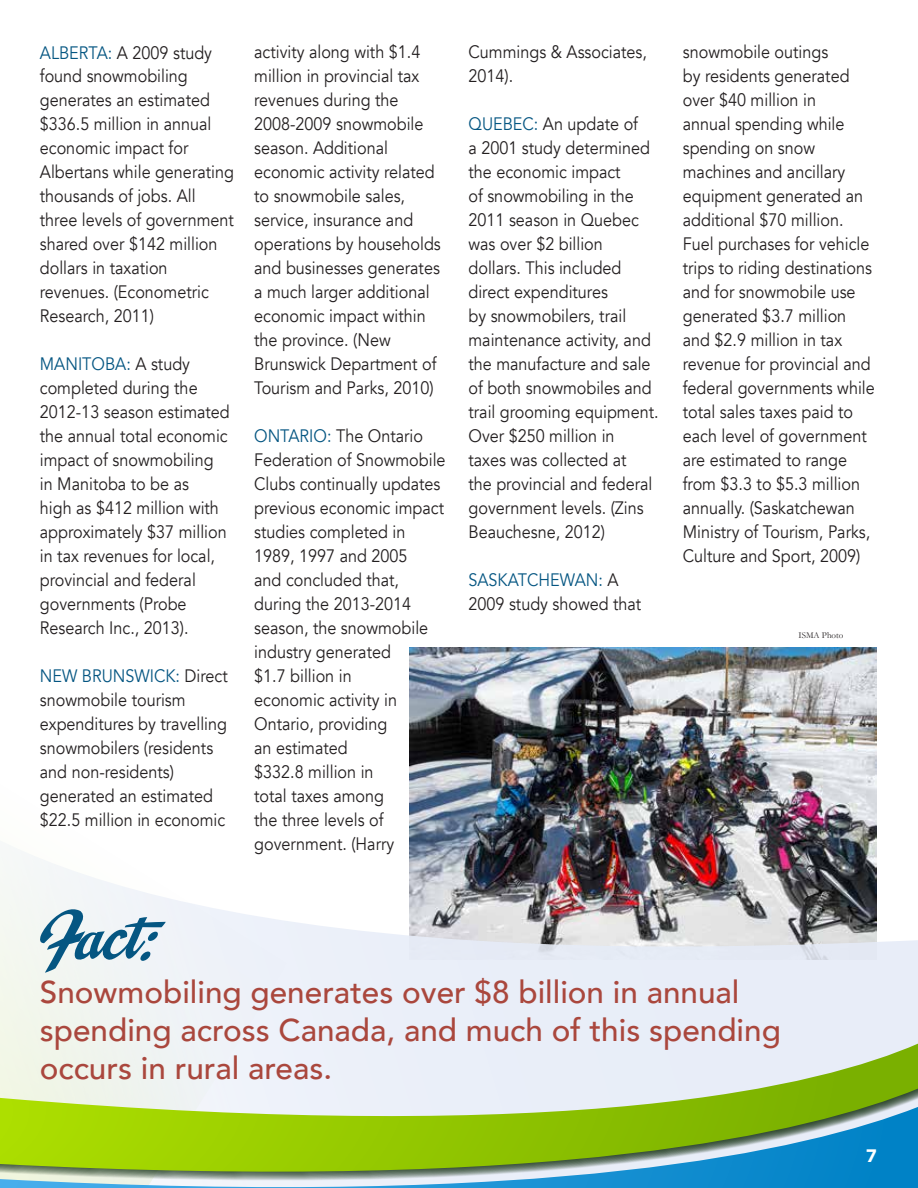
<style>
.page{position:relative;width:918px;height:1188px;background:#fff}
.page>*{position:absolute;margin:0;border:0;box-sizing:border-box;transform-origin:0 0}
.t1{font:72px "CC Spills";color:#055682}
.t2{font:500 31.5px/37.8px "Avenir";color:#aa473d}
.t3{font:18px/24px "Avenir";color:#231f20;scale:.9 1}
.t4{font:900 18px "Avenir";color:#fff}
.t5{font:9px "Garamond";color:#231f20}
.s1{color:#055682}
</style>
<div class="page">
<img style="left:409px;top:648px;width:468px;height:130px">
<img style="left:0;top:778px;width:918px;height:253px">
<svg style="left:0;top:1031px;width:918px;height:13px;background:#ebeff6"></svg>
<svg style="left:0;top:1044px;width:918px;height:127px;background:#b2d387"></svg>
<svg style="left:0;top:1171px;width:918px;height:17px;background:#68accb"></svg>
<p class="t3" style="left:40px;top:41px;width:217px"><span class="s1">ALBERTA:</span> A 2009 study found snowmobiling generates an estimated $336.5 million in annual economic impact for<br>Albertans while generating thousands of jobs. All three levels of government shared over $142 million dollars in taxation revenues. (Econometric<br>Research, 2011)</p>
<p class="t3" style="left:40px;top:353px;width:213px"><span class="s1">MANITOBA:</span> A study completed during the<br>2012-13 season estimated the annual total economic impact of snowmobiling in Manitoba to be as<br>high as $412 million with approximately $37 million in tax revenues for local, provincial and federal governments (Probe<br>Research Inc., 2013).</p>
<p class="t3" style="left:40px;top:665px;width:210px"><span class="s1">NEW BRUNSWICK:</span> Direct snowmobile tourism expenditures by travelling snowmobilers (residents and non-residents) generated an estimated $22.5 million in economic</p>
<p class="t3" style="left:254px;top:40px;width:209px">activity along with $1.4 million in provincial tax revenues during the<br>2008-2009 snowmobile season. Additional economic activity related to snowmobile sales, service, insurance and operations by households and businesses generates a much larger additional economic impact within the province. (New<br>Brunswick Department of<br>Tourism and Parks, 2010)</p>
<p class="t3" style="left:254px;top:424px;width:214px"><span class="s1">ONTARIO:</span> The Ontario<br>Federation of Snowmobile<br>Clubs continually updates previous economic impact studies completed in<br>1989, 1997 and 2005<br>and concluded that, during the 2013-2014 season, the snowmobile industry generated<br>$1.7 billion in<br>economic activity in<br>Ontario, providing<br>an estimated<br>$332.8 million in<br>total taxes among<br>the three levels of government. (Harry</p>
<p class="t3" style="left:469px;top:40px;width:200px">Cummings &amp; Associates,<br>2014).</p>
<p class="t3" style="left:469px;top:112px;width:213px"><span class="s1">QUEBEC:</span> An update of<br>a 2001 study determined the economic impact<br>of snowmobiling in the<br>2011 season in Quebec was over $2 billion dollars. This included direct expenditures<br>by snowmobilers, trail maintenance activity, and the manufacture and sale of both snowmobiles and trail grooming equipment.<br>Over $250 million in<br>taxes was collected at<br>the provincial and federal government levels. (Zins<br>Beauchesne, 2012)</p>
<p class="t3" style="left:469px;top:568px;width:194px"><span class="s1">SASKATCHEWAN:</span> A<br>2009 study showed that</p>
<p class="t3" style="left:683px;top:40px;width:215px">snowmobile outings<br>by residents generated over $40 million in<br>annual spending while spending on snow machines and ancillary equipment generated an additional $70 million.<br>Fuel purchases for vehicle trips to riding destinations and for snowmobile use generated $3.7 million and $2.9 million in tax revenue for provincial and federal governments while total sales taxes paid to each level of government are estimated to range from $3.3 to $5.3 million annually. (Saskatchewan<br>Ministry of Tourism, Parks,<br>Culture and Sport, 2009)</p>
<p class="t5" style="left:799px;top:630px;width:46px">ISMA Photo</p>
<h1 class="t1" style="left:40px;top:905px;width:120px">Fact:</h1>
<h2 class="t2" style="left:40px;top:972px;width:743px">Snowmobiling generates over $8 billion in annual spending across Canada, and much of this spending occurs in rural areas.</h2>
<p class="t4" style="left:866px;top:1140px;width:12px">7</p>
</div>
